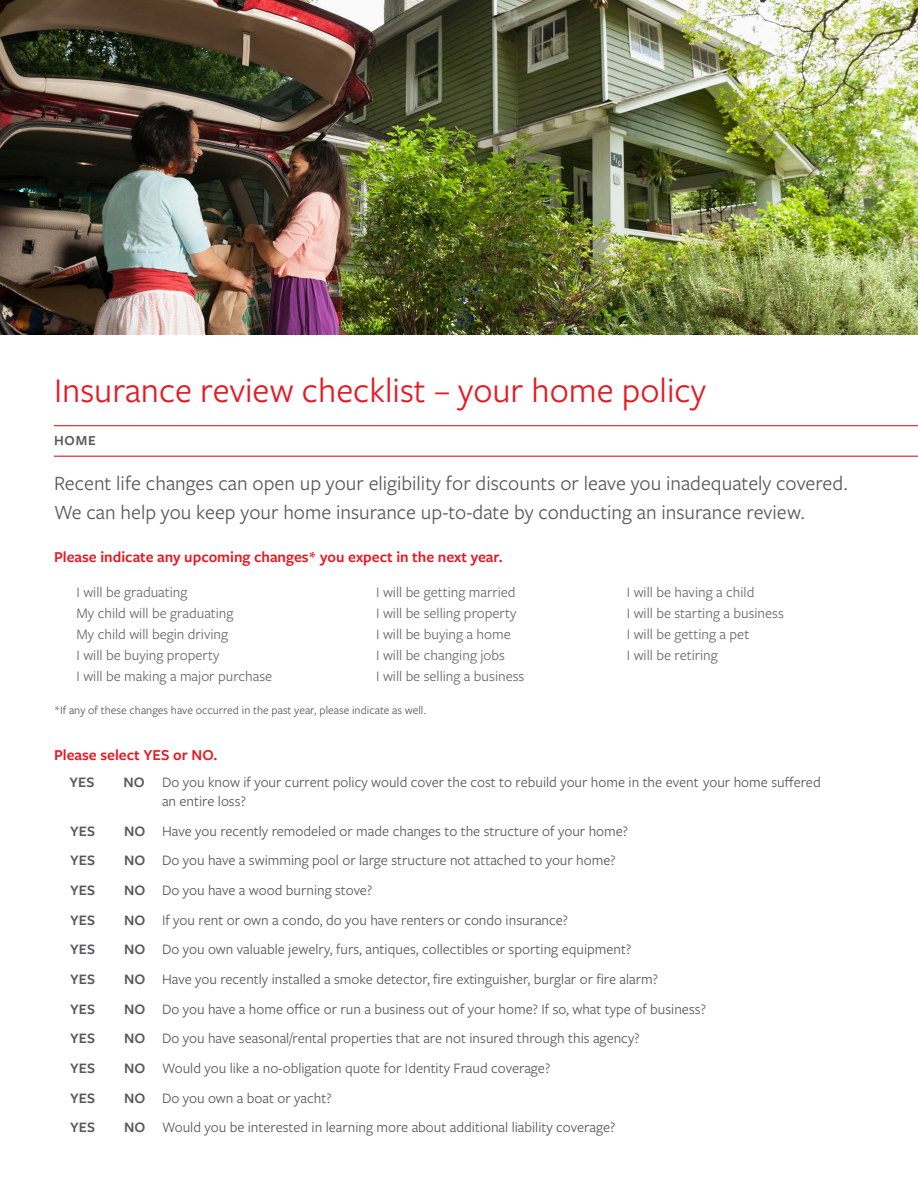
<style>
.page{position:relative;width:918px;height:1188px;background:#fff}
.page>*{position:absolute;margin:0;border:0;box-sizing:border-box;transform-origin:0 0}
.t1{font:36px "Freight Sans Pro";color:#e51a23}
.Call_Out_Gray{font:21px/28.5px "Freight Sans Pro";color:#57585a}
.t2{font:600 15.75px "Freight Sans Pro";color:#e51a23}
.Body_copy{font:15px/19.5px "Freight Sans Pro";color:#57585a}
.t3{font:15px/21px "Freight Sans Pro";color:#69696c}
.Body_copy-2{font:600 15px "Freight Sans Pro";color:#57585a}
.Sub-title_1_line{font:600 14.25px "Freight Sans Pro";color:#57585a}
.Body_copy-3{font:12px "Freight Sans Pro";color:#57585a}
.s1{font-weight:600}
</style>
<div class="page">
<img style="left:0;top:0;width:918px;height:335px">
<hr style="left:54px;top:425px;width:864px;height:1px;background:#e51a23">
<hr style="left:54px;top:456px;width:864px;height:1px;background:#e51a23">
<p class="t1" style="left:54px;top:366px;width:654px">Insurance review checklist – your home policy</p>
<p class="Sub-title_1_line" style="left:54px;top:431px;width:43px">HOME</p>
<p class="Call_Out_Gray" style="left:54px;top:468px;width:796px">Recent life changes can open up your eligibility for discounts or leave you inadequately covered.<br>We can help you keep your home insurance up-to-date by conducting an insurance review.</p>
<p class="t2" style="left:54px;top:546px;width:450px">Please indicate any upcoming changes* you expect in the next year.</p>
<p class="t3" style="left:76px;top:581px;width:113px">I will be graduating</p>
<p class="t3" style="left:77px;top:602px;width:159px">My child will be graduating</p>
<p class="t3" style="left:77px;top:623px;width:153px">My child will begin driving</p>
<p class="t3" style="left:77px;top:644px;width:144px">I will be buying property</p>
<p class="t3" style="left:77px;top:665px;width:197px">I will be making a major purchase</p>
<p class="t3" style="left:376px;top:581px;width:141px">I will be getting married</p>
<p class="t3" style="left:376px;top:602px;width:142px">I will be selling property<br>I will be buying a home</p>
<p class="t3" style="left:376px;top:644px;width:130px">I will be changing jobs</p>
<p class="t3" style="left:376px;top:665px;width:150px">I will be selling a business</p>
<p class="Body_copy-3" style="left:54px;top:702px;width:374px">*If any of these changes have occurred in the past year, please indicate as well.</p>
<p class="t3" style="left:627px;top:581px;width:129px">I will be having a child</p>
<p class="t3" style="left:627px;top:602px;width:159px">I will be starting a business</p>
<p class="t3" style="left:627px;top:623px;width:124px">I will be getting a pet</p>
<p class="t3" style="left:627px;top:644px;width:93px">I will be retiring</p>
<p class="t2" style="left:54px;top:745px;width:165px">Please select YES or NO.</p>
<p class="Body_copy-2" style="left:70px;top:772px;width:26px">YES</p>
<p class="Body_copy" style="left:162px;top:771px;width:660px;text-indent:-38px"><span class="s1">NO</span> Do you know if your current policy would cover the cost to rebuild your home in the event your home suffered an entire loss?</p>
<p class="Body_copy-2" style="left:70px;top:821px;width:26px">YES</p>
<p class="Body_copy" style="left:124px;top:821px;width:505px"><span class="s1">NO</span> Have you recently remodeled or made changes to the structure of your home?</p>
<p class="Body_copy-2" style="left:70px;top:850px;width:26px">YES</p>
<p class="Body_copy" style="left:124px;top:850px;width:493px"><span class="s1">NO</span> Do you have a swimming pool or large structure not attached to your home?</p>
<p class="Body_copy-2" style="left:70px;top:880px;width:26px">YES</p>
<p class="Body_copy" style="left:124px;top:880px;width:250px"><span class="s1">NO</span> Do you have a wood burning stove?</p>
<p class="Body_copy-2" style="left:70px;top:910px;width:26px">YES</p>
<p class="Body_copy" style="left:124px;top:909px;width:445px"><span class="s1">NO</span> If you rent or own a condo, do you have renters or condo insurance?</p>
<p class="Body_copy-2" style="left:70px;top:939px;width:26px">YES</p>
<p class="Body_copy" style="left:124px;top:939px;width:509px"><span class="s1">NO</span> Do you own valuable jewelry, furs, antiques, collectibles or sporting equipment?</p>
<p class="Body_copy-2" style="left:70px;top:969px;width:26px">YES</p>
<p class="Body_copy" style="left:124px;top:969px;width:535px"><span class="s1">NO</span> Have you recently installed a smoke detector, fire extinguisher, burglar or fire alarm?</p>
<p class="Body_copy-2" style="left:70px;top:999px;width:26px">YES</p>
<p class="Body_copy" style="left:124px;top:998px;width:583px"><span class="s1">NO</span> Do you have a home office or run a business out of your home? If so, what type of business?</p>
<p class="Body_copy-2" style="left:70px;top:1028px;width:26px">YES</p>
<p class="Body_copy" style="left:124px;top:1028px;width:517px"><span class="s1">NO</span> Do you have seasonal/rental properties that are not insured through this agency?</p>
<p class="Body_copy-2" style="left:70px;top:1058px;width:26px">YES</p>
<p class="Body_copy" style="left:124px;top:1058px;width:428px"><span class="s1">NO</span> Would you like a no-obligation quote for Identity Fraud coverage?</p>
<p class="Body_copy-2" style="left:70px;top:1087px;width:26px">YES</p>
<p class="Body_copy" style="left:124px;top:1087px;width:209px"><span class="s1">NO</span> Do you own a boat or yacht?</p>
<p class="Body_copy-2" style="left:70px;top:1117px;width:26px">YES</p>
<p class="Body_copy" style="left:124px;top:1117px;width:493px"><span class="s1">NO</span> Would you be interested in learning more about additional liability coverage?</p>
</div>
